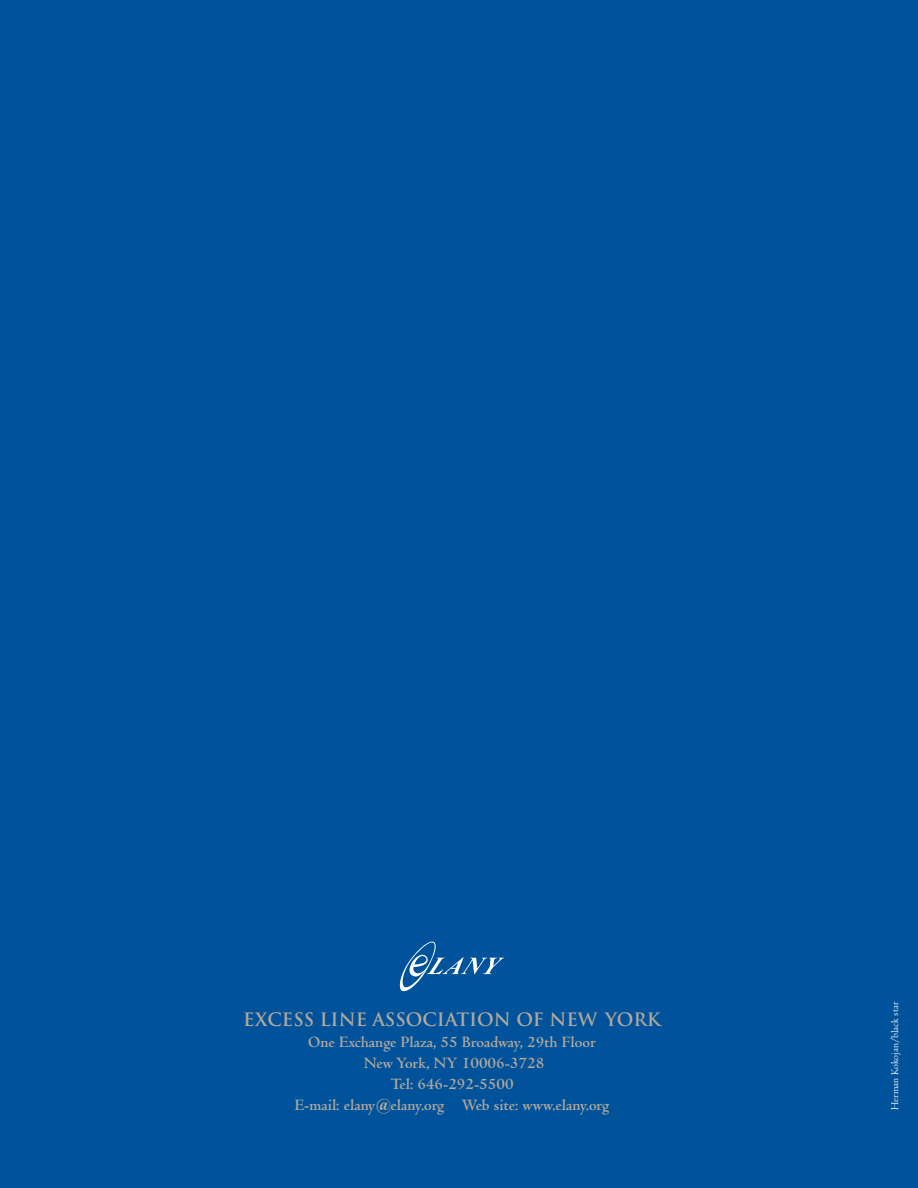
<style>
.page{position:relative;width:918px;height:1188px;background:#00539b}
.page>*{position:absolute;margin:0;border:0;box-sizing:border-box;transform-origin:0 0}
.t1{font:700 18px "Trajan";color:#b4a89c}
.t2{font:700 16.5px/21px "Centaur";color:#b4a89c;text-align:center}
.t3{font:10.5px "Centaur";color:#fff}
</style>
<div class="page">
<svg style="left:399px;top:941px;width:105px;height:51px"></svg>
<p class="t1" style="left:243px;top:1009px;width:419px">EXCESS LINE ASSOCIATION OF NEW YORK</p>
<p class="t2" style="left:295px;top:1033px;width:316px">One Exchange Plaza, 55 Broadway, 29th Floor New York, NY 10006-3728<br>Tel: 646-292-5500<br>E-mail: elany@elany.org Web site: www.elany.org</p>
<p class="t3" style="left:891px;top:1110px;width:109px;rotate:-90deg">Herman Kokojan/black star</p>
</div>
